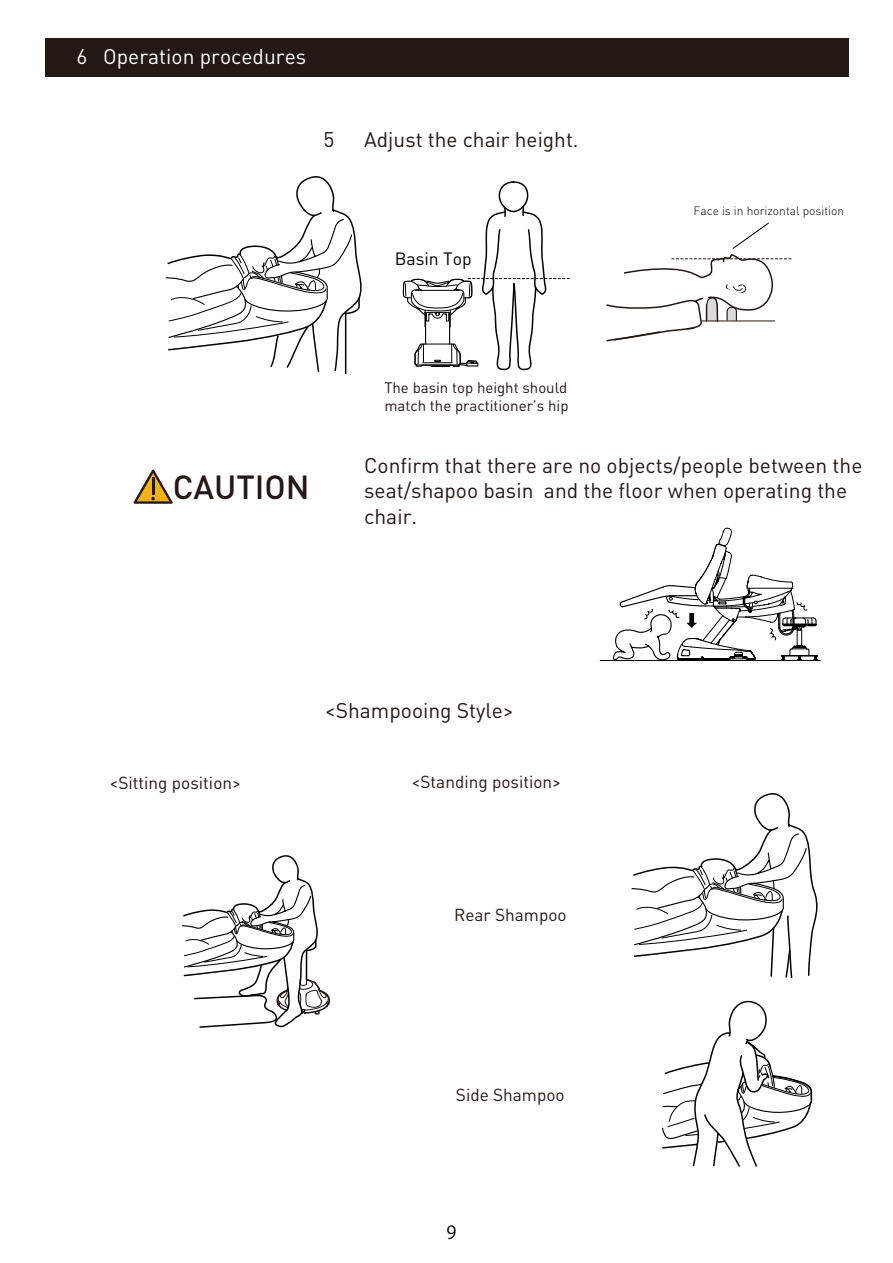
<style>
.page{position:relative;width:893px;height:1263px;background:#fff}
.page>*{position:absolute;margin:0;border:0;box-sizing:border-box;transform-origin:0 0}
.t1{font:500 33px "DINOT";color:#231815}
.t2{font:21px/25.2px "DINOT";color:#231815}
.t3{font:21px "DINOT";color:#fff}
.t4{font:20.85px "DINOT";color:#231815}
.t5{font:18px "Koz Go Pr 6 N";color:#000}
.t6{font:17.55px "DINOT";color:#000}
.t7{font:17.25px "DINOT";color:#231815}
.t8{font:15px/18px "DINOT";color:#231815}
.t9{font:300 11.85px "DINOT";color:#000}
</style>
<div class="page">
<div style="left:45px;top:38px;width:803px;height:39px;background:#231813"></div>
<svg style="left:606px;top:222px;width:186px;height:120px"></svg>
<svg style="left:165px;top:176px;width:197px;height:198px"></svg>
<svg style="left:402px;top:181px;width:168px;height:190px"></svg>
<svg style="left:631px;top:793px;width:186px;height:185px"></svg>
<svg style="left:662px;top:1000px;width:150px;height:167px"></svg>
<svg style="left:182px;top:855px;width:148px;height:173px"></svg>
<svg style="left:599px;top:527px;width:222px;height:134px"></svg>
<svg style="left:134px;top:469px;width:39px;height:35px"></svg>
<p class="t3" style="left:77px;top:41px;width:231px">6 Operation procedures</p>
<p class="t2" style="left:323px;top:125px;width:12px">5</p>
<p class="t4" style="left:364px;top:124px;width:216px">Adjust the chair height.</p>
<p class="t6" style="left:395px;top:245px;width:79px">Basin Top</p>
<p class="t9" style="left:694px;top:202px;width:152px">Face is in horizontal position</p>
<h1 class="t1" style="left:173px;top:462px;width:138px">CAUTION</h1>
<p class="t8" style="left:384px;top:377px;width:186px">The basin top height should match the practitioner’s hip</p>
<p class="t2" style="left:364px;top:451px;width:500px">Confirm that there are no objects/people between the seat/shapoo basin and the floor when operating the chair.</p>
<p class="t7" style="left:109px;top:770px;width:133px">&lt;Sitting position&gt;</p>
<p class="t2" style="left:325px;top:696px;width:191px">&lt;Shampooing Style&gt;</p>
<p class="t7" style="left:411px;top:769px;width:151px">&lt;Standing position&gt;</p>
<p class="t7" style="left:454px;top:901px;width:114px">Rear Shampoo</p>
<p class="t7" style="left:456px;top:1082px;width:110px">Side Shampoo</p>
<p class="t5" style="left:446px;top:1222px;width:11px">9</p>
</div>
